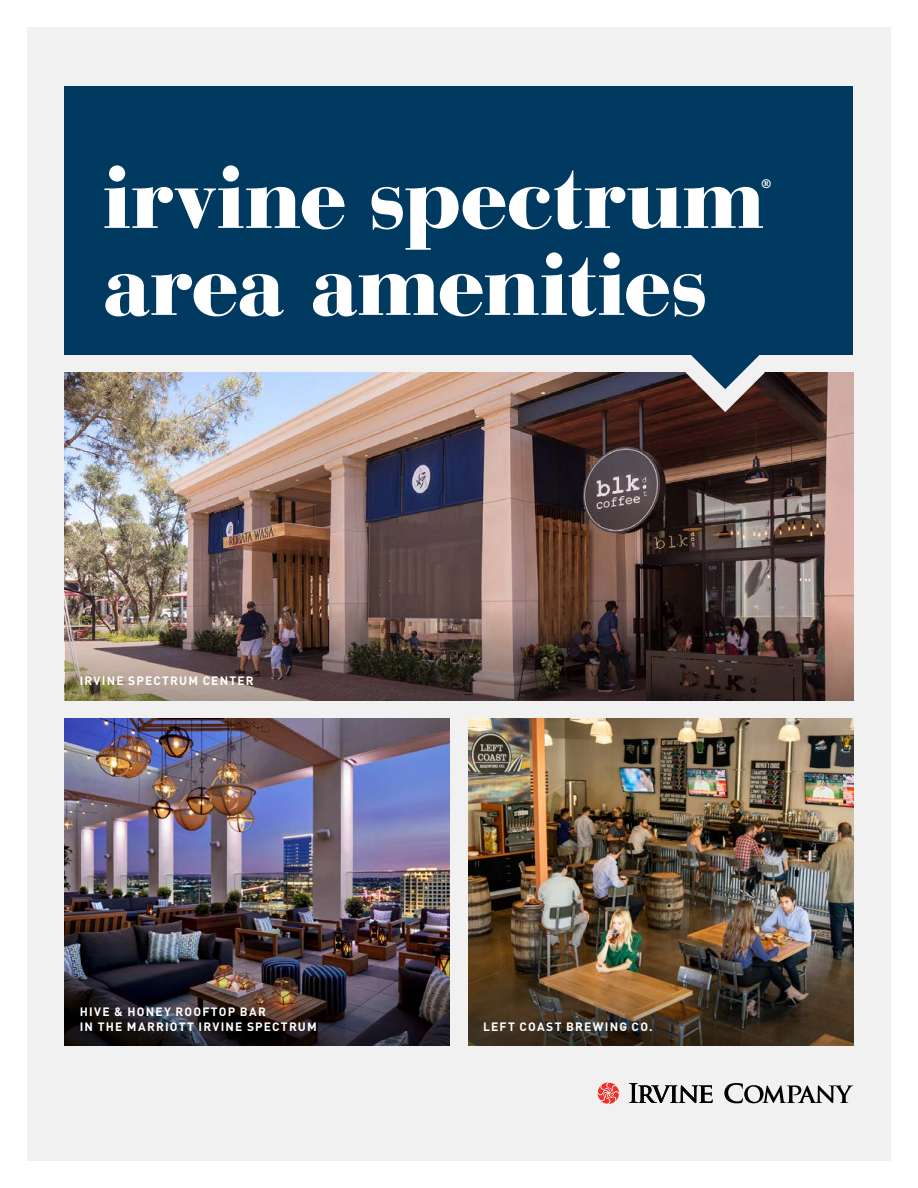
<style>
.page{position:relative;width:918px;height:1188px;background:#fff}
.page>*{position:absolute;margin:0;border:0;box-sizing:border-box;transform-origin:0 0}
.t1{font:900 87px "Bauer Bodoni Std";letter-spacing:-.025em;color:#fff}
.t2{font:900 12.3px "Bauer Bodoni Std";color:#fff}
.t3{font:700 12px/14.4px "DIN Pro";letter-spacing:.1em;color:#fff}
</style>
<div class="page">
<div style="left:27px;top:27px;width:864px;height:1134px;background:#f1f1f2"></div>
<img style="left:65px;top:373px;width:788px;height:221px">
<img style="left:65px;top:594px;width:788px;height:106px">
<img style="left:65px;top:718px;width:385px;height:222px">
<img style="left:65px;top:940px;width:385px;height:106px">
<img style="left:468px;top:718px;width:385px;height:222px">
<img style="left:468px;top:940px;width:385px;height:106px">
<svg style="left:724px;top:1083px;width:129px;height:20px"></svg>
<svg style="left:629px;top:1083px;width:84px;height:20px"></svg>
<svg style="left:597px;top:1082px;width:22px;height:22px"></svg>
<div style="left:65px;top:86px;width:788px;height:269px;background:#003a61"></div>
<svg style="left:686px;top:355px;width:79px;height:57px"></svg>
<h1 class="t1" style="left:103px;top:145px;width:663px">irvine spectrum</h1>
<p class="t2" style="left:761px;top:176px;width:11px">®</p>
<h1 class="t1" style="left:103px;top:232px;width:607px">area amenities</h1>
<p class="t3" style="left:80px;top:673px;width:175px">IRVINE SPECTRUM CENTER</p>
<p class="t3" style="left:80px;top:1004px;width:239px">HIVE &amp; HONEY ROOFTOP BAR<br>IN THE MARRIOTT IRVINE SPECTRUM</p>
<p class="t3" style="left:483px;top:1019px;width:171px">LEFT COAST BREWING CO.</p>
</div>
